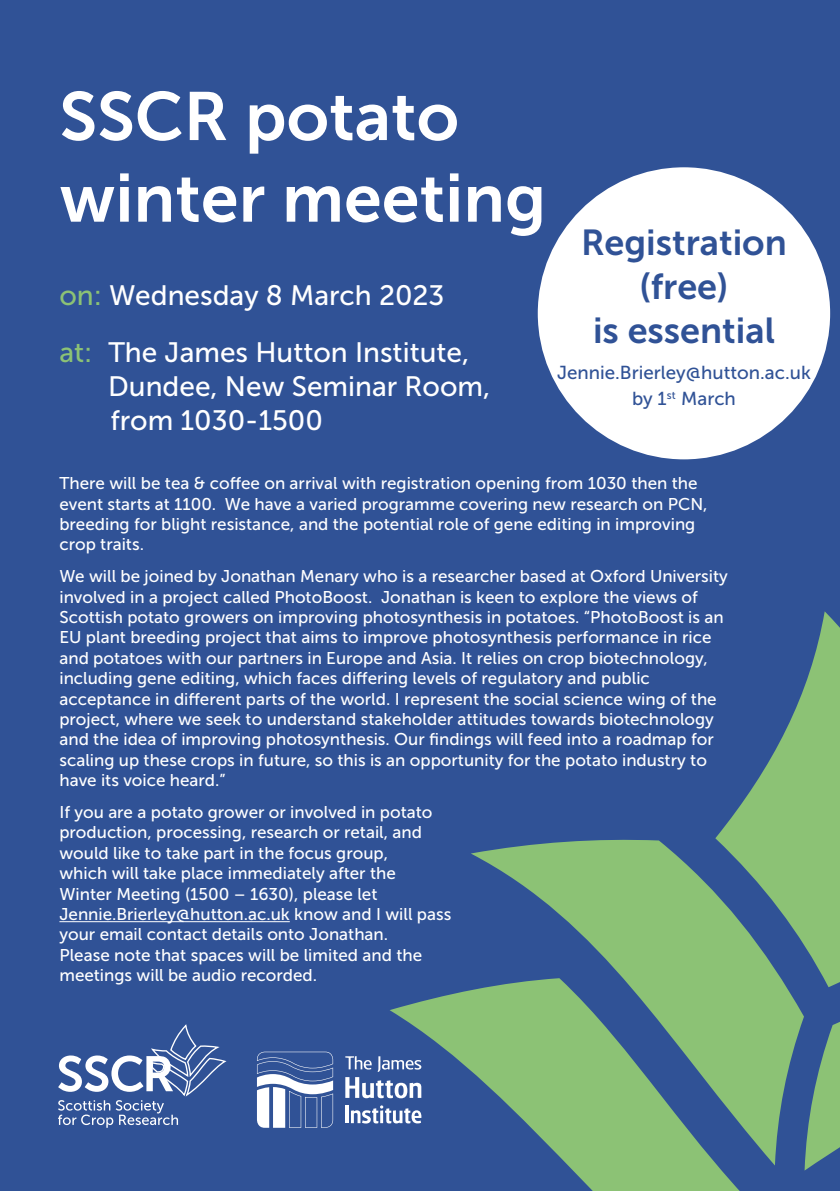
<style>
.page{position:relative;width:840px;height:1191px;background:#fff}
.page>*{position:absolute;margin:0;border:0;box-sizing:border-box;transform-origin:0 0}
.t1{font:68px/81.6px "Museo Sans 700";color:#fff}
.t2{font:36px/44.2px "Museo Sans 700";color:#305296;text-align:center}
.t3{font:28px/57.8px "Museo Sans 500";color:#fff}
.t4{font:18.8px/26px "Museo Sans 500";color:#305296;text-align:center}
.t5{font:17px/20.4px "Museo Sans 500";color:#fff}
.s1{color:#8cc275}
</style>
<div class="page">
<div style="left:0;top:0;width:839px;height:1191px;background:#305296"></div>
<svg style="left:715px;top:611px;width:124px;height:334px"></svg>
<svg style="left:471px;top:838px;width:332px;height:140px;fill:#8cc275"></svg>
<svg style="left:389px;top:978px;width:415px;height:213px;fill:#8cc275"></svg>
<svg style="left:804px;top:876px;width:35px;height:295px"></svg>
<svg style="left:58px;top:1024px;width:169px;height:103px"></svg>
<svg style="left:345px;top:1056px;width:76px;height:42px"></svg>
<hr style="left:345px;top:1105px;width:3px;height:18px;background:#fff">
<svg style="left:351px;top:1105px;width:70px;height:18px"></svg>
<svg style="left:257px;top:1051px;width:76px;height:76px"></svg>
<hr style="left:59px;top:921px;width:230px;height:1px;background:#fff">
<div style="left:537px;top:167px;width:292px;height:292px;background:#fff;border-radius:50%"></div>
<h1 class="t1" style="left:59px;top:76px;width:488px">SSCR potato winter meeting</h1>
<h3 class="t3" style="left:59px;top:266px;width:411px"><span class="s1">on:</span> Wednesday 8 March 2023 <span class="s1">at:</span> The James Hutton Institute,</h3>
<h3 class="t3" style="left:108px;top:370px;width:383px;line-height:33.6px">Dundee, New Seminar Room, from 1030-1500</h3>
<h2 class="t2" style="left:580px;top:220px;width:207px">Registration (free)<br>is essential</h2>
<p class="t4" style="left:556px;top:360px;width:255px">Jennie.Brierley@hutton.ac.uk by 1<sup>st</sup> March</p>
<p class="t5" style="left:59px;top:473px;width:649px">There will be tea &amp; coffee on arrival with registration opening from 1030 then the event starts at 1100. We have a varied programme covering new research on PCN, breeding for blight resistance, and the potential role of gene editing in improving crop traits.</p>
<p class="t5" style="left:59px;top:566px;width:669px">We will be joined by Jonathan Menary who is a researcher based at Oxford University involved in a project called PhotoBoost. Jonathan is keen to explore the views of Scottish potato growers on improving photosynthesis in potatoes. “PhotoBoost is an EU plant breeding project that aims to improve photosynthesis performance in rice and potatoes with our partners in Europe and Asia. It relies on crop biotechnology, including gene editing, which faces differing levels of regulatory and public acceptance in different parts of the world. I represent the social science wing of the project, where we seek to understand stakeholder attitudes towards biotechnology and the idea of improving photosynthesis. Our findings will feed into a roadmap for scaling up these crops in future, so this is an opportunity for the potato industry to have its voice heard.”</p>
<p class="t5" style="left:59px;top:802px;width:393px">If you are a potato grower or involved in potato production, processing, research or retail, and would like to take part in the focus group,<br>which will take place immediately after the Winter Meeting (1500 – 1630), please let Jennie.Brierley@hutton.ac.uk know and I will pass your email contact details onto Jonathan.<br>Please note that spaces will be limited and the meetings will be audio recorded.</p>
</div>
